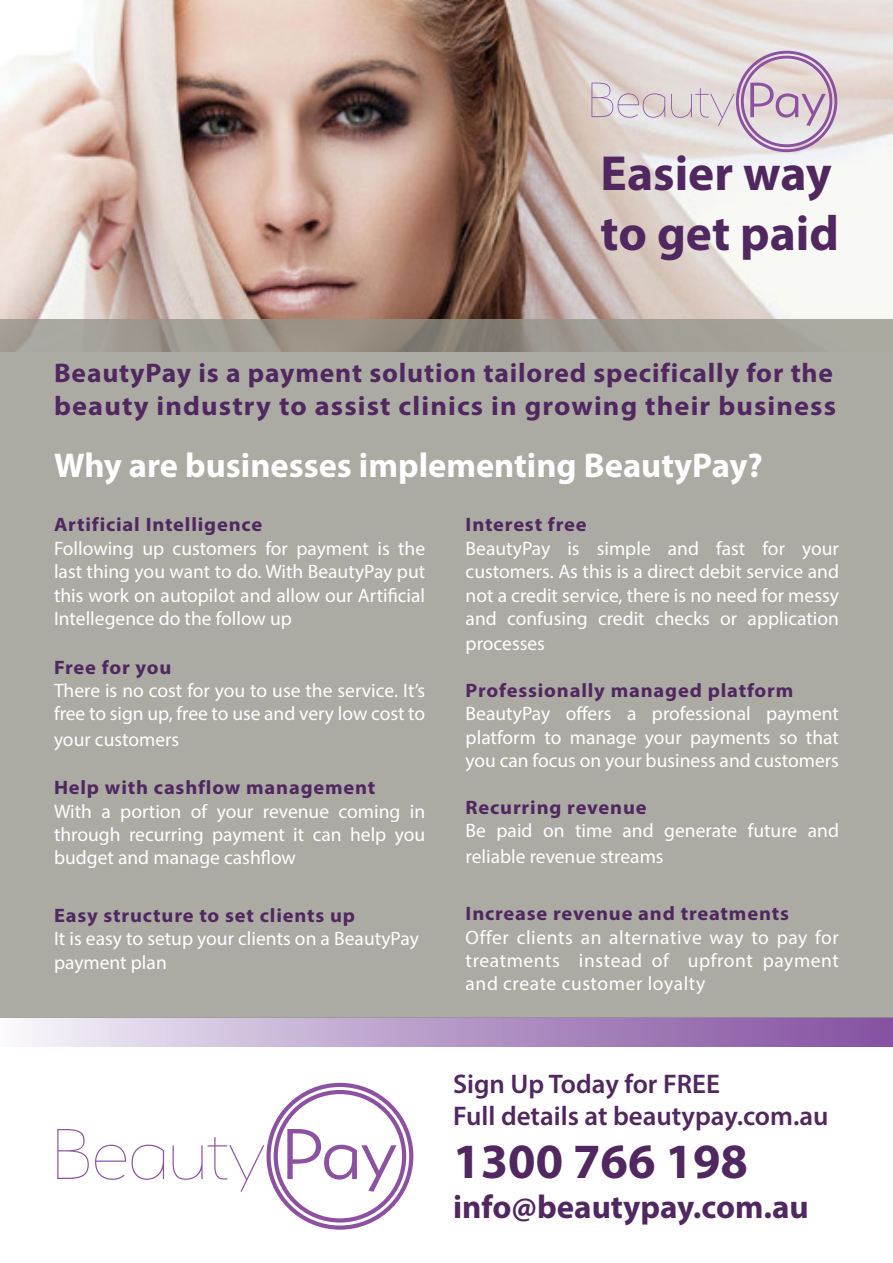
<style>
.page{position:relative;width:893px;height:1263px;background:#fff}
.page>*{position:absolute;margin:0;border:0;box-sizing:border-box;transform-origin:0 0}
.t1{font:100 80.7px "Serenity";color:#8c51a0}
.t2{font:100 55.65px "Serenity";color:#8c51a0}
.t3{font:700 49.5px/59.4px "Myriad Pro";color:#512760}
.t4{font:700 34.5px "Myriad Pro";color:#fff}
.t5{font:700 33px "Myriad Pro";color:#512760}
.t6{font:700 27px/32.4px "Myriad Pro";letter-spacing:.035em;color:#512760}
.t7{font:600 27px "Myriad Pro";color:#512760}
.t8{font:19.5px/23.4px "Myriad Pro";color:#fff;text-align:justify}
.t9{font:700 19.5px "Myriad Pro";letter-spacing:.04em;color:#512760;scale:1.05 1}
.s1{font-weight:300}
</style>
<div class="page">
<img style="left:0;top:0;width:893px;height:319px">
<div style="left:0;top:1018px;width:893px;height:28px;background:linear-gradient(to right,#f3f1f8,#7f4b9d)"></div>
<div style="left:0;top:319px;width:893px;height:698px;background:#ababa4"></div>
<div style="left:266px;top:1083px;width:147px;height:147px;border:4px solid #8c51a0;border-radius:50%"></div>
<div style="left:274px;top:1090px;width:132px;height:132px;border:4px solid #8c51a0;border-radius:50%"></div>
<div style="left:736px;top:51px;width:101px;height:101px;border:3px solid #8c51a0;border-radius:50%"></div>
<div style="left:741px;top:56px;width:91px;height:91px;border:3px solid #8c51a0;border-radius:50%"></div>
<p class="t2" style="left:588px;top:66px;width:240px">Beauty <span class="s1">Pay</span></p>
<p class="t3" style="left:601px;top:142px;width:240px">Easier way to get paid</p>
<p class="t6" style="left:54px;top:356px;width:783px">BeautyPay is a payment solution tailored specifically for the beauty industry to assist clinics in growing their business</p>
<p class="t4" style="left:54px;top:443px;width:710px">Why are businesses implementing BeautyPay?</p>
<p class="t9" style="left:54px;top:512px;width:200px">Artificial Intelligence</p>
<p class="t8" style="left:54px;top:536px;width:373px">Following up customers for payment is the last thing you want to do. With BeautyPay put this work on autopilot and allow our Artificial Intellegence do the follow up</p>
<p class="t9" style="left:54px;top:654px;width:113px">Free for you</p>
<p class="t8" style="left:54px;top:678px;width:373px">There is no cost for you to use the service. It’s free to sign up, free to use and very low cost to</p>
<p class="t8" style="left:54px;top:727px;width:127px">your customers</p>
<p class="t9" style="left:54px;top:775px;width:308px">Help with cashflow management</p>
<p class="t8" style="left:54px;top:799px;width:373px">With a portion of your revenue coming in through recurring payment it can help you budget and manage cashflow</p>
<p class="t9" style="left:54px;top:903px;width:288px">Easy structure to set clients up</p>
<p class="t8" style="left:54px;top:927px;width:366px">It is easy to setup your clients on a BeautyPay</p>
<p class="t8" style="left:54px;top:950px;width:114px">payment plan</p>
<p class="t9" style="left:466px;top:512px;width:117px">Interest free</p>
<p class="t8" style="left:466px;top:536px;width:375px">BeautyPay is simple and fast for your customers. As this is a direct debit service and not a credit service, there is no need for messy and confusing credit checks or application</p>
<p class="t8" style="left:466px;top:631px;width:81px">processes</p>
<p class="t9" style="left:466px;top:678px;width:314px">Professionally managed platform</p>
<p class="t8" style="left:466px;top:702px;width:375px">BeautyPay offers a professional payment platform to manage your payments so that you can focus on your business and customers</p>
<p class="t9" style="left:466px;top:795px;width:174px">Recurring revenue</p>
<p class="t8" style="left:466px;top:818px;width:375px;line-height:25.2px">Be paid on time and generate future and reliable revenue streams</p>
<p class="t9" style="left:466px;top:901px;width:309px">Increase revenue and treatments</p>
<p class="t8" style="left:466px;top:925px;width:375px">Offer clients an alternative way to pay for treatments instead of upfront payment and create customer loyalty</p>
<p class="t1" style="left:52px;top:1104px;width:346px">Beauty <span class="s1">Pay</span></p>
<p class="t7" style="left:453px;top:1066px;width:268px">Sign Up Today for FREE</p>
<p class="t7" style="left:453px;top:1099px;width:377px">Full details at beautypay.com.au</p>
<p class="t3" style="left:453px;top:1130px;width:296px">1300 766 198</p>
<p class="t5" style="left:453px;top:1185px;width:357px">info@beautypay.com.au</p>
</div>
